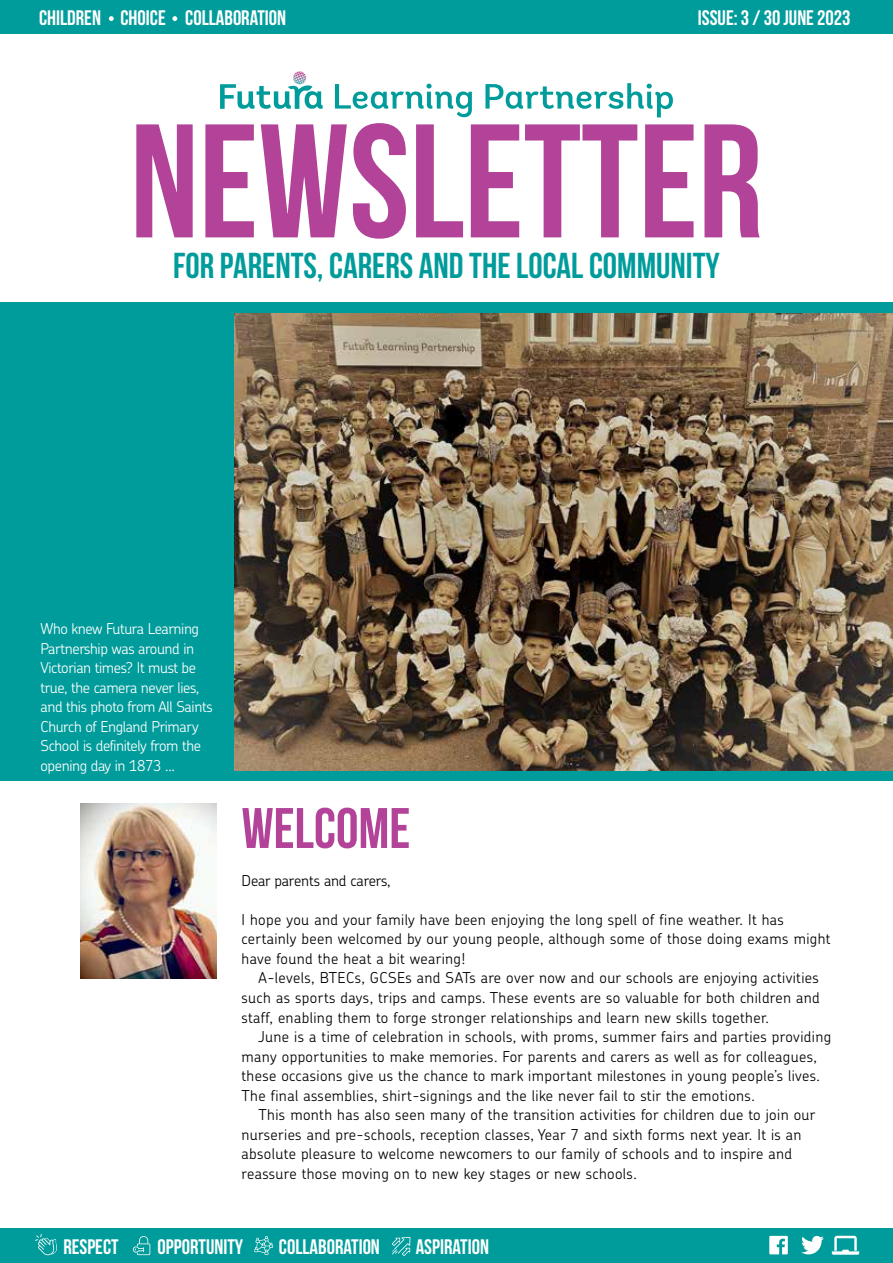
<style>
.page{position:relative;width:893px;height:1263px;background:#fff}
.page>*{position:absolute;margin:0;border:0;box-sizing:border-box;transform-origin:0 0}
.t1{font:161.4px "Bebas Neue";color:#b24399}
.t2{font:57px "Bebas Neue";color:#b24399}
.t3{font:36px "Bebas Neue";color:#009c9b}
.t4{font:21px "Bebas Neue";color:#fff}
.t5{font:300 15px/19.5px "Chevin Pro";letter-spacing:.025em;color:#000}
.t6{font:300 15px/19.5px "Chevin Pro";letter-spacing:-.025em;color:#fff}
.t7{font:300 15px "Chevin Pro";letter-spacing:-.015em;color:#000}
</style>
<div class="page">
<svg style="left:335px;top:84px;width:137px;height:33px"></svg>
<svg style="left:485px;top:83px;width:188px;height:34px"></svg>
<svg style="left:220px;top:84px;width:103px;height:25px"></svg>
<svg style="left:295px;top:71px;width:10px;height:4px"></svg>
<div style="left:0;top:1229px;width:893px;height:34px;background:#009c9b"></div>
<svg style="left:769px;top:1236px;width:19px;height:18px"></svg>
<svg style="left:801px;top:1236px;width:23px;height:18px"></svg>
<div style="left:0;top:0;width:893px;height:34px;background:#009c9b"></div>
<svg style="left:35px;top:1234px;width:22px;height:21px"></svg>
<svg style="left:254px;top:1236px;width:19px;height:19px"></svg>
<svg style="left:133px;top:1236px;width:17px;height:19px"></svg>
<svg style="left:392px;top:1237px;width:18px;height:19px"></svg>
<svg style="left:109px;top:16px;width:5px;height:5px"></svg>
<svg style="left:172px;top:16px;width:5px;height:5px"></svg>
<svg style="left:832px;top:1236px;width:27px;height:19px"></svg>
<img style="left:80px;top:803px;width:137px;height:176px">
<div style="left:0;top:303px;width:893px;height:478px;background:#009c9b"></div>
<img style="left:234px;top:313px;width:659px;height:458px">
<h3 class="t4" style="left:39px;top:6px;width:249px">CHILDREN CHOICE COLLABORATION</h3>
<h3 class="t4" style="left:698px;top:6px;width:154px">ISSUE: 3 / 30 JUNE 2023</h3>
<h1 class="t1" style="left:130px;top:93px;width:634px">NEWSLETTER</h1>
<h3 class="t3" style="left:173px;top:246px;width:548px">FOR PARENTS, CARERS AND THE LOCAL COMMUNITY</h3>
<p class="t6" style="left:40px;top:619px;width:174px">Who knew Futura Learning<br>Partnership was around in<br>Victorian times? It must be true, the camera never lies, and this photo from All Saints<br>Church of England Primary<br>School is definitely from the opening day in 1873 ...</p>
<h2 class="t2" style="left:242px;top:797px;width:170px">WELCOME</h2>
<p class="t7" style="left:242px;top:870px;width:151px">Dear parents and carers,</p>
<p class="t5" style="left:242px;top:909px;width:591px">I hope you and your family have been enjoying the long spell of fine weather. It has certainly been welcomed by our young people, although some of those doing exams might have found the heat a bit wearing!</p>
<p class="t5" style="left:242px;top:968px;width:580px;text-align:justify;text-indent:17px">A-levels, BTECs, GCSEs and SATs are over now and our schools are enjoying activities such as sports days, trips and camps. These events are so valuable for both children and staff, enabling them to forge stronger relationships and learn new skills together.</p>
<p class="t5" style="left:242px;top:1026px;width:591px;text-indent:17px">June is a time of celebration in schools, with proms, summer fairs and parties providing many opportunities to make memories. For parents and carers as well as for colleagues, these occasions give us the chance to mark important milestones in young people’s lives.<br>The final assemblies, shirt-signings and the like never fail to stir the emotions.</p>
<p class="t5" style="left:242px;top:1104px;width:575px;text-indent:17px">This month has also seen many of the transition activities for children due to join our nurseries and pre-schools, reception classes, Year 7 and sixth forms next year. It is an absolute pleasure to welcome newcomers to our family of schools and to inspire and reassure those moving on to new key stages or new schools.</p>
<h3 class="t4" style="left:63px;top:1235px;width:57px">RESPECT</h3>
<h3 class="t4" style="left:158px;top:1235px;width:87px">OPPORTUNITY</h3>
<h3 class="t4" style="left:279px;top:1235px;width:102px">COLLABORATION</h3>
<h3 class="t4" style="left:416px;top:1235px;width:75px">ASPIRATION</h3>
</div>
